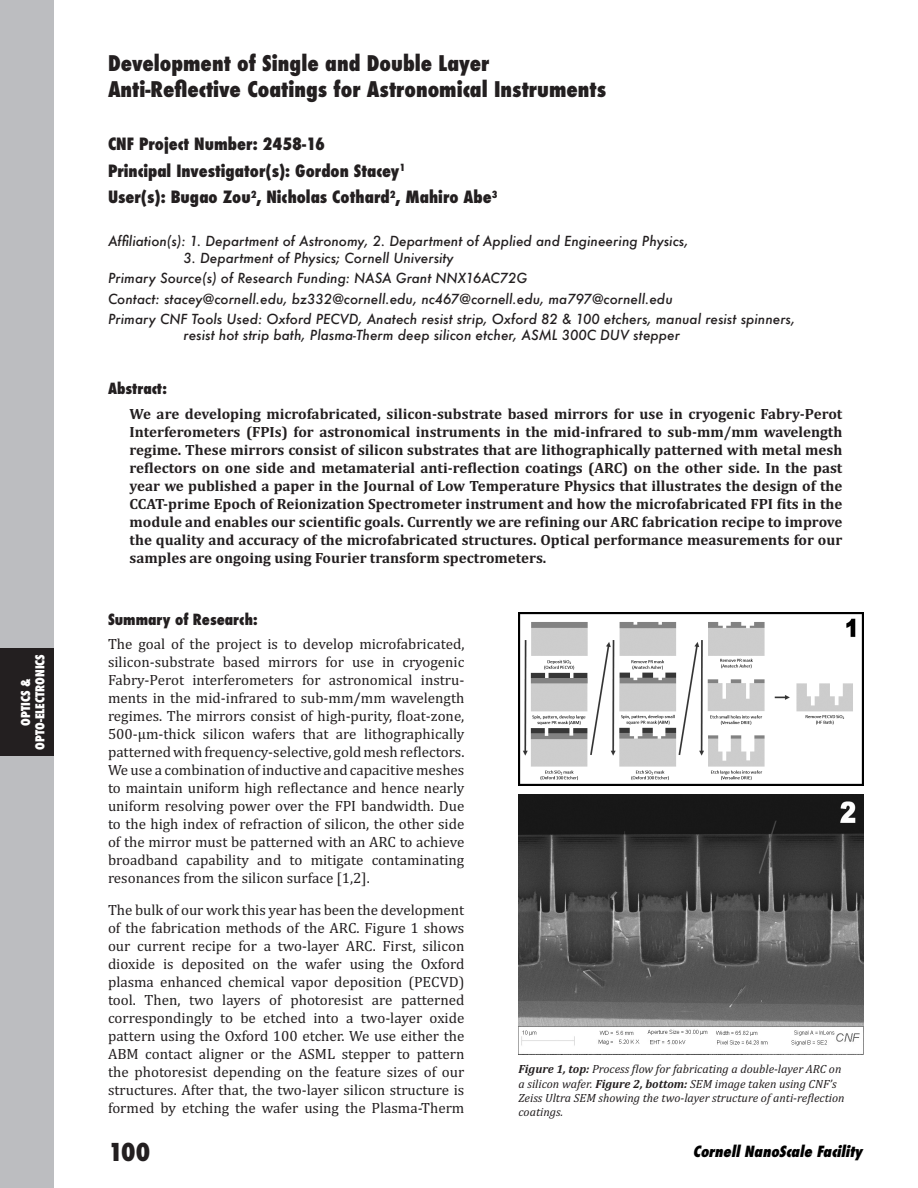
<style>
.page{position:relative;width:918px;height:1188px;background:#fff}
.page>*{position:absolute;margin:0;border:0;box-sizing:border-box;transform-origin:0 0}
.t1{font:800 condensed 24px "Futura";color:#231f20}
.Project_Title{font:800 condensed 21px/25.2px "Futura";color:#231f20}
.Project___PI_Users{font:800 condensed 16.5px "Futura";color:#231f20}
.t2{font:15px/18px "Cambria";color:#231f20;text-align:justify}
.Abstract_Text{font:700 15px/18px "Cambria";color:#231f20;text-align:justify}
.Body_Header{font:800 condensed 15px "Futura";color:#231f20}
.t3{font:italic 800 condensed 15px "Futura";color:#000}
.Project_Info{font:italic 500 13.5px/16.2px "Futura";color:#231f20}
.Affiliation{font:italic 500 13.5px "Futura";color:#231f20}
.Captions{font:italic 12px/14.4px "Cambria";color:#231f20}
.t4{font:800 condensed 12px/14.4px "Futura";color:#fff;text-align:center}
.s1{font-weight:700}
</style>
<div class="page">
<div style="left:0;top:0;width:54px;height:1188px;background:#bcbdc0"></div>
<div style="left:0;top:648px;width:54px;height:108px;background:#231f20"></div>
<img style="left:518px;top:612px;width:346px;height:173px">
<img style="left:518px;top:795px;width:346px;height:259px">
<p class="t4" style="left:19px;top:750px;width:97px;rotate:-90deg">OPTICS &amp;<br>OPTO-ELECTRONICS</p>
<p class="Project_Title" style="left:108px;top:51px;width:500px">Development of Single and Double Layer<br>Anti-Reflective Coatings for Astronomical Instruments</p>
<p class="Project___PI_Users" style="left:108px;top:133px;width:219px">CNF Project Number: 2458-16</p>
<p class="Project___PI_Users" style="left:108px;top:159px;width:299px">Principal Investigator(s): Gordon Stacey<sup>1</sup></p>
<p class="Project___PI_Users" style="left:108px;top:186px;width:391px">User(s): Bugao Zou<sup>2</sup>, Nicholas Cothard<sup>2</sup>, Mahiro Abe<sup>3</sup></p>
<p class="Affiliation" style="left:108px;top:232px;width:582px">Affiliation(s): 1. Department of Astronomy, 2. Department of Applied and Engineering Physics,</p>
<p class="Affiliation" style="left:184px;top:248px;width:272px">3. Department of Physics; Cornell University</p>
<p class="Project_Info" style="left:108px;top:270px;width:421px">Primary Source(s) of Research Funding: NASA Grant NNX16AC72G</p>
<p class="Project_Info" style="left:108px;top:290px;width:566px">Contact: stacey@cornell.edu, bz332@cornell.edu, nc467@cornell.edu, ma797@cornell.edu</p>
<p class="Project_Info" style="left:184px;top:311px;width:613px;text-indent:-76px">Primary CNF Tools Used: Oxford PECVD, Anatech resist strip, Oxford 82 &amp; 100 etchers, manual resist spinners, resist hot strip bath, Plasma-Therm deep silicon etcher, ASML 300C DUV stepper</p>
<p class="Body_Header" style="left:108px;top:378px;width:60px">Abstract:</p>
<p class="Abstract_Text" style="left:130px;top:404px;width:714px">We are developing microfabricated, silicon-substrate based mirrors for use in cryogenic Fabry-Perot Interferometers (FPIs) for astronomical instruments in the mid-infrared to sub-mm/mm wavelength regime. These mirrors consist of silicon substrates that are lithographically patterned with metal mesh reflectors on one side and metamaterial anti-reflection coatings (ARC) on the other side. In the past year we published a paper in the Journal of Low Temperature Physics that illustrates the design of the CCAT-prime Epoch of Reionization Spectrometer instrument and how the microfabricated FPI fits in the module and enables our scientific goals. Currently we are refining our ARC fabrication recipe to improve the quality and accuracy of the microfabricated structures. Optical performance measurements for our samples are ongoing using Fourier transform spectrometers.</p>
<p class="Body_Header" style="left:108px;top:609px;width:151px">Summary of Research:</p>
<p class="t2" style="left:108px;top:635px;width:358px">The goal of the project is to develop microfabricated, silicon-substrate based mirrors for use in cryogenic Fabry-Perot interferometers for astronomical instru&shy;ments in the mid-infrared to sub-mm/mm wavelength regimes. The mirrors consist of high-purity, float-zone, 500-µm-thick silicon wafers that are lithographically patterned with frequency-selective, gold mesh reflectors.<br>We use a combination of inductive and capacitive meshes to maintain uniform high reflectance and hence nearly uniform resolving power over the FPI bandwidth. Due to the high index of refraction of silicon, the other side of the mirror must be patterned with an ARC to achieve broadband capability and to mitigate contaminating resonances from the silicon surface [1,2].</p>
<p class="t2" style="left:108px;top:901px;width:358px">The bulk of our work this year has been the development of the fabrication methods of the ARC. Figure 1 shows our current recipe for a two-layer ARC. First, silicon dioxide is deposited on the wafer using the Oxford plasma enhanced chemical vapor deposition (PECVD) tool. Then, two layers of photoresist are patterned correspondingly to be etched into a two-layer oxide pattern using the Oxford 100 etcher. We use either the ABM contact aligner or the ASML stepper to pattern the photoresist depending on the feature sizes of our structures. After that, the two-layer silicon structure is formed by etching the wafer using the Plasma-Therm</p>
<p class="Captions" style="left:519px;top:1061px;width:328px"><span class="s1">Figure 1, top:</span> Process flow for fabricating a double-layer ARC on a silicon wafer. <span class="s1">Figure 2, bottom:</span> SEM image taken using CNF’s Zeiss Ultra SEM showing the two-layer structure of anti-reflection coatings.</p>
<h1 class="t1" style="left:108px;top:1136px;width:44px">100</h1>
<p class="t3" style="left:693px;top:1141px;width:175px">CornellNanoScale Facility</p>
</div>
